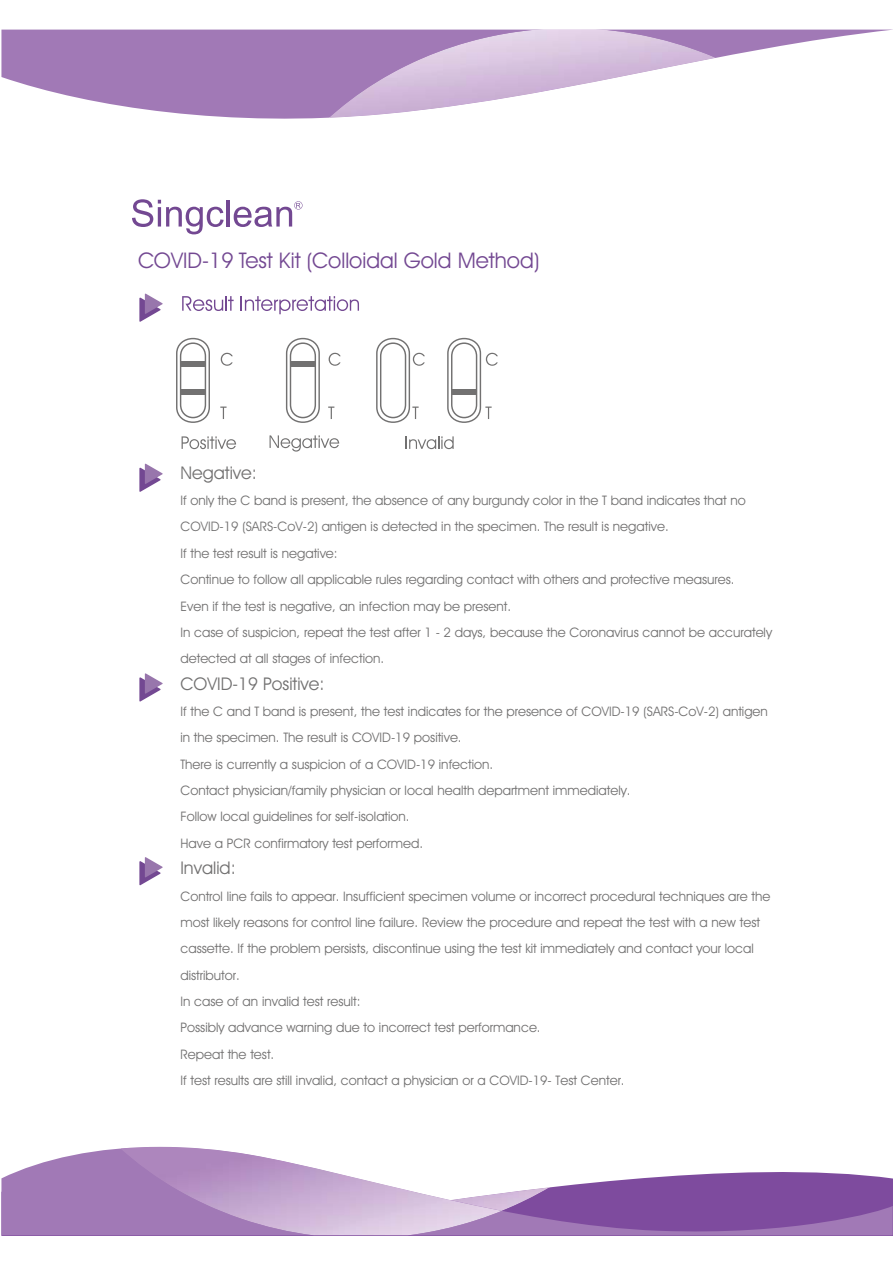
<style>
.page{position:relative;width:893px;height:1263px;background:#fff}
.page>*{position:absolute;margin:0;border:0;box-sizing:border-box;transform-origin:0 0}
.t1{font:21.75px "Avant Garde IT Cby BT";color:#734892}
.t2{font:17.55px "Avant Garde IT Cby BT";color:#727171}
.t3{font:13.2px/26.4px "Avant Garde IT Cby BT";color:#727171}
</style>
<div class="page">
<svg style="left:139px;top:294px;width:24px;height:28px"></svg>
<svg style="left:139px;top:464px;width:24px;height:28px"></svg>
<svg style="left:139px;top:673px;width:24px;height:29px"></svg>
<svg style="left:139px;top:857px;width:24px;height:28px"></svg>
<svg style="left:182px;top:296px;width:52px;height:15px"></svg>
<svg style="left:241px;top:296px;width:118px;height:18px"></svg>
<svg style="left:176px;top:338px;width:34px;height:85px"></svg>
<div style="left:181px;top:361px;width:24px;height:6px;background:#727171"></div>
<div style="left:181px;top:389px;width:25px;height:6px;background:#727171"></div>
<svg style="left:286px;top:338px;width:34px;height:85px"></svg>
<svg style="left:221px;top:353px;width:12px;height:13px"></svg>
<svg style="left:220px;top:407px;width:7px;height:12px"></svg>
<svg style="left:329px;top:353px;width:12px;height:13px"></svg>
<svg style="left:328px;top:407px;width:6px;height:12px"></svg>
<svg style="left:376px;top:338px;width:49px;height:85px"></svg>
<svg style="left:406px;top:436px;width:48px;height:13px"></svg>
<svg style="left:182px;top:436px;width:54px;height:13px"></svg>
<svg style="left:269px;top:435px;width:70px;height:17px"></svg>
<svg style="left:447px;top:338px;width:51px;height:85px"></svg>
<svg style="left:132px;top:199px;width:92px;height:35px"></svg>
<hr style="left:226px;top:200px;width:4px;height:27px;background:#734892">
<svg style="left:234px;top:201px;width:68px;height:26px"></svg>
<svg style="left:1px;top:1150px;width:892px;height:85px"></svg>
<svg style="left:1px;top:30px;width:889px;height:89px;fill:#a179b6"></svg>
<img style="left:324px;top:29px;width:538px;height:90px">
<img style="left:329px;top:30px;width:387px;height:88px">
<img style="left:102px;top:1146px;width:540px;height:54px">
<img style="left:502px;top:1187px;width:48px;height:24px">
<img style="left:120px;top:1147px;width:382px;height:88px">
<h1 class="t1" style="left:138px;top:252px;width:403px">COVID-19 Test Kit (Colloidal Gold Method)</h1>
<h2 class="t2" style="left:180px;top:466px;width:78px">Negative:</h2>
<p class="t3" style="left:180px;top:488px;width:593px">If only the C band is present, the absence of any burgundy color in the T band indicates that no COVID-19 (SARS-CoV-2) antigen is detected in the specimen. The result is negative.<br>If the test result is negative:<br>Continue to follow all applicable rules regarding contact with others and protective measures.<br>Even if the test is negative, an infection may be present.<br>In case of suspicion, repeat the test after 1 - 2 days, because the Coronavirus cannot be accurately detected at all stages of infection.</p>
<h2 class="t2" style="left:180px;top:677px;width:146px">COVID-19 Positive:</h2>
<p class="t3" style="left:180px;top:699px;width:589px">If the C and T band is present, the test indicates for the presence of COVID-19 (SARS-CoV-2) antigen in the specimen. The result is COVID-19 positive.<br>There is currently a suspicion of a COVID-19 infection.<br>Contact physician/family physician or local health department immediately.<br>Follow local guidelines for self-isolation.<br>Have a PCR confirmatory test performed.</p>
<h2 class="t2" style="left:180px;top:861px;width:57px">Invalid:</h2>
<p class="t3" style="left:180px;top:884px;width:592px">Control line fails to appear. Insufficient specimen volume or incorrect procedural techniques are the most likely reasons for control line failure. Review the procedure and repeat the test with a new test cassette. If the problem persists, discontinue using the test kit immediately and contact your local distributor.<br>In case of an invalid test result:<br>Possibly advance warning due to incorrect test performance.<br>Repeat the test.<br>If test results are still invalid, contact a physician or a COVID-19- Test Center.</p>
</div>
